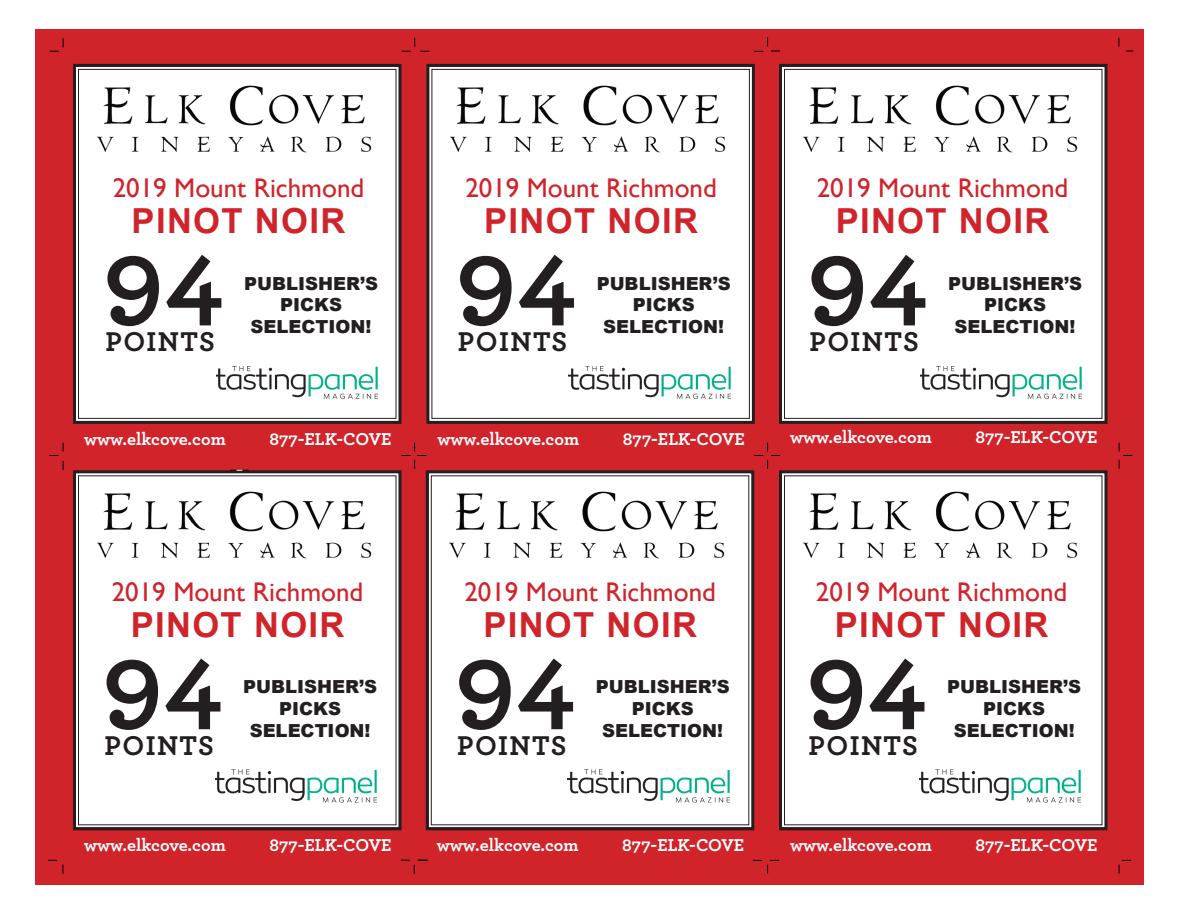
<style>
.page{position:relative;width:1188px;height:918px;background:#fff}
.page>*{position:absolute;margin:0;border:0;box-sizing:border-box;transform-origin:0 0}
.t1{font:700 106.5px "Archer";color:#231f20}
.t2{font:700 34.5px "Arial";letter-spacing:.04em;color:#d1232a}
.t3{font:700 28.5px "Archer";letter-spacing:.05em;color:#231f20}
.t4{font:27px "Gill Sans";color:#d1232a}
.t5{font:700 18px "Archer";color:#fff}
.t6{font:900 18px "Arial";color:#231f20}
</style>
<div class="page">
<div style="left:35px;top:29px;width:1109px;height:855px;background:#d1232a"></div>
<div style="left:73px;top:63px;width:329px;height:361px;background:#fff"></div>
<div style="left:78px;top:69px;width:319px;height:350px;border:1px solid #231f20"></div>
<svg style="left:73px;top:469px;width:329px;height:362px;background:#efeded"></svg>
<svg style="left:425px;top:470px;width:330px;height:361px;background:#eeecec"></svg>
<svg style="left:779px;top:470px;width:329px;height:361px;background:#efeeee"></svg>
<div style="left:779px;top:63px;width:329px;height:361px;background:#fff"></div>
<div style="left:784px;top:69px;width:319px;height:350px;border:1px solid #231f20"></div>
<div style="left:426px;top:63px;width:329px;height:361px;background:#fff"></div>
<div style="left:431px;top:69px;width:319px;height:350px;border:1px solid #231f20"></div>
<img style="left:216px;top:354px;width:163px;height:54px">
<img style="left:569px;top:354px;width:162px;height:54px">
<img style="left:920px;top:354px;width:163px;height:54px">
<img style="left:215px;top:758px;width:163px;height:54px">
<img style="left:568px;top:758px;width:162px;height:54px">
<img style="left:919px;top:758px;width:163px;height:54px">
<svg style="left:1119px;top:443px;width:13px;height:26px"></svg>
<svg style="left:1119px;top:860px;width:12px;height:14px"></svg>
<svg style="left:753px;top:860px;width:26px;height:14px"></svg>
<svg style="left:50px;top:38px;width:14px;height:14px"></svg>
<svg style="left:231px;top:470px;width:18px;height:1px"></svg>
<svg style="left:402px;top:38px;width:27px;height:14px"></svg>
<svg style="left:754px;top:38px;width:26px;height:14px"></svg>
<svg style="left:754px;top:443px;width:26px;height:26px"></svg>
<svg style="left:402px;top:443px;width:24px;height:26px"></svg>
<svg style="left:401px;top:860px;width:27px;height:14px"></svg>
<svg style="left:49px;top:443px;width:15px;height:27px"></svg>
<p class="t4" style="left:113px;top:172px;width:253px">2019 Mount Richmond</p>
<p class="t2" style="left:132px;top:198px;width:215px">PINOT NOIR</p>
<p class="t1" style="left:103px;top:193px;width:122px">94</p>
<p class="t3" style="left:105px;top:319px;width:111px">POINTS</p>
<p class="t6" style="left:244px;top:270px;width:135px">PUBLISHER’S</p>
<p class="t6" style="left:280px;top:292px;width:63px">PICKS</p>
<p class="t6" style="left:251px;top:313px;width:122px">SELECTION!</p>
<p class="t5" style="left:84px;top:425px;width:143px">www.elkcove.com</p>
<p class="t5" style="left:269px;top:425px;width:124px">877-ELK-COVE</p>
<p class="t4" style="left:465px;top:172px;width:253px">2019 Mount Richmond</p>
<p class="t2" style="left:484px;top:198px;width:215px">PINOT NOIR</p>
<p class="t1" style="left:456px;top:193px;width:122px">94</p>
<p class="t3" style="left:458px;top:319px;width:111px">POINTS</p>
<p class="t6" style="left:597px;top:270px;width:135px">PUBLISHER’S</p>
<p class="t6" style="left:633px;top:292px;width:63px">PICKS</p>
<p class="t6" style="left:603px;top:313px;width:122px">SELECTION!</p>
<p class="t4" style="left:817px;top:172px;width:253px">2019 Mount Richmond</p>
<p class="t2" style="left:836px;top:198px;width:215px">PINOT NOIR</p>
<p class="t1" style="left:808px;top:193px;width:122px">94</p>
<p class="t3" style="left:809px;top:319px;width:111px">POINTS</p>
<p class="t6" style="left:948px;top:270px;width:135px">PUBLISHER’S</p>
<p class="t6" style="left:984px;top:292px;width:63px">PICKS</p>
<p class="t6" style="left:955px;top:313px;width:122px">SELECTION!</p>
<p class="t5" style="left:437px;top:425px;width:143px">www.elkcove.com</p>
<p class="t5" style="left:623px;top:425px;width:124px">877-ELK-COVE</p>
<p class="t5" style="left:790px;top:423px;width:143px">www.elkcove.com</p>
<p class="t5" style="left:975px;top:423px;width:124px">877-ELK-COVE</p>
<p class="t4" style="left:112px;top:576px;width:253px">2019 Mount Richmond</p>
<p class="t2" style="left:131px;top:602px;width:215px">PINOT NOIR</p>
<p class="t1" style="left:103px;top:597px;width:122px">94</p>
<p class="t3" style="left:104px;top:723px;width:111px">POINTS</p>
<p class="t6" style="left:243px;top:674px;width:135px">PUBLISHER’S</p>
<p class="t6" style="left:279px;top:696px;width:63px">PICKS</p>
<p class="t6" style="left:250px;top:717px;width:122px">SELECTION!</p>
<p class="t4" style="left:464px;top:576px;width:253px">2019 Mount Richmond</p>
<p class="t2" style="left:483px;top:602px;width:215px">PINOT NOIR</p>
<p class="t1" style="left:455px;top:597px;width:122px">94</p>
<p class="t3" style="left:457px;top:723px;width:111px">POINTS</p>
<p class="t6" style="left:596px;top:674px;width:135px">PUBLISHER’S</p>
<p class="t6" style="left:632px;top:696px;width:63px">PICKS</p>
<p class="t6" style="left:602px;top:717px;width:122px">SELECTION!</p>
<p class="t4" style="left:816px;top:576px;width:253px">2019 Mount Richmond</p>
<p class="t2" style="left:835px;top:602px;width:215px">PINOT NOIR</p>
<p class="t1" style="left:807px;top:597px;width:122px">94</p>
<p class="t3" style="left:808px;top:723px;width:111px">POINTS</p>
<p class="t6" style="left:947px;top:674px;width:135px">PUBLISHER’S</p>
<p class="t6" style="left:983px;top:696px;width:63px">PICKS</p>
<p class="t6" style="left:954px;top:717px;width:122px">SELECTION!</p>
<p class="t5" style="left:84px;top:831px;width:143px">www.elkcove.com</p>
<p class="t5" style="left:269px;top:831px;width:124px">877-ELK-COVE</p>
<p class="t5" style="left:437px;top:831px;width:143px">www.elkcove.com</p>
<p class="t5" style="left:622px;top:831px;width:124px">877-ELK-COVE</p>
<p class="t5" style="left:790px;top:831px;width:143px">www.elkcove.com</p>
<p class="t5" style="left:975px;top:831px;width:124px">877-ELK-COVE</p>
</div>
